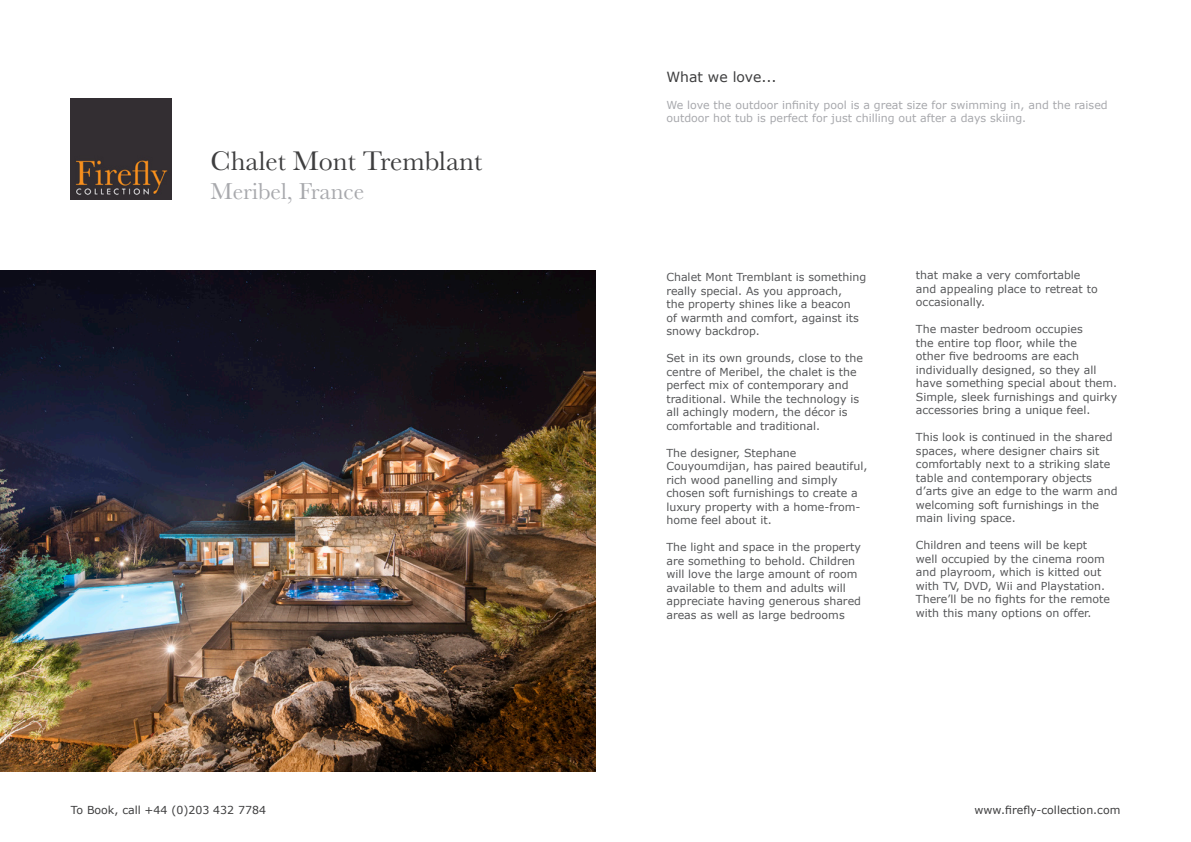
<style>
.page{position:relative;width:1191px;height:842px;background:#fff}
.page>*{position:absolute;margin:0;border:0;box-sizing:border-box;transform-origin:0 0}
.t1{font:28px "Baskerville";color:#3e3e3f}
.t2{font:24px "Baskerville";color:#a8a9ad}
.t3{font:14px "Verdana";color:#3e3e3f}
.t4{font:11px/13.5px "Verdana";color:#57585a}
.t5{font:11px/13.5px "Verdana";color:#a8a9ad}
.t6{font:11px "Verdana";color:#3e3e3f}
</style>
<div class="page">
<img style="left:71px;top:99px;width:101px;height:101px">
<img style="left:0;top:271px;width:595px;height:500px">
<p class="t1" style="left:210px;top:143px;width:273px">Chalet Mont Tremblant</p>
<p class="t2" style="left:210px;top:176px;width:155px">Meribel, France</p>
<p class="t6" style="left:71px;top:802px;width:197px">To Book, call +44 (0)203 432 7784</p>
<p class="t3" style="left:666px;top:68px;width:112px">What we love...</p>
<p class="t5" style="left:666px;top:98px;width:443px">We love the outdoor infinity pool is a great size for swimming in, and the raised outdoor hot tub is perfect for just chilling out after a days skiing.</p>
<p class="t4" style="left:666px;top:270px;width:201px">Chalet Mont Tremblant is something really special. As you approach,<br>the property shines like a beacon<br>of warmth and comfort, against its snowy backdrop.</p>
<p class="t4" style="left:666px;top:351px;width:198px">Set in its own grounds, close to the centre of Meribel, the chalet is the perfect mix of contemporary and traditional. While the technology is all achingly modern, the décor is comfortable and traditional.</p>
<p class="t4" style="left:666px;top:446px;width:202px">The designer, Stephane<br>Couyoumdijan, has paired beautiful, rich wood panelling and simply chosen soft furnishings to create a luxury property with a home-from&shy;home feel about it.</p>
<p class="t4" style="left:666px;top:540px;width:196px">The light and space in the property are something to behold. Children will love the large amount of room available to them and adults will appreciate having generous shared areas as well as large bedrooms</p>
<p class="t4" style="left:916px;top:269px;width:183px">that make a very comfortable and appealing place to retreat to occasionally.</p>
<p class="t4" style="left:916px;top:323px;width:203px">The master bedroom occupies<br>the entire top floor, while the<br>other five bedrooms are each individually designed, so they all have something special about them.<br>Simple, sleek furnishings and quirky accessories bring a unique feel.</p>
<p class="t4" style="left:916px;top:431px;width:203px">This look is continued in the shared spaces, where designer chairs sit comfortably next to a striking slate table and contemporary objects d’arts give an edge to the warm and welcoming soft furnishings in the main living space.</p>
<p class="t4" style="left:916px;top:539px;width:196px">Children and teens will be kept well occupied by the cinema room and playroom, which is kitted out with TV, DVD, Wii and Playstation.<br>There’ll be no fights for the remote with this many options on offer.</p>
<p class="t6" style="left:974px;top:802px;width:147px">www.firefly-collection.com</p>
</div>
